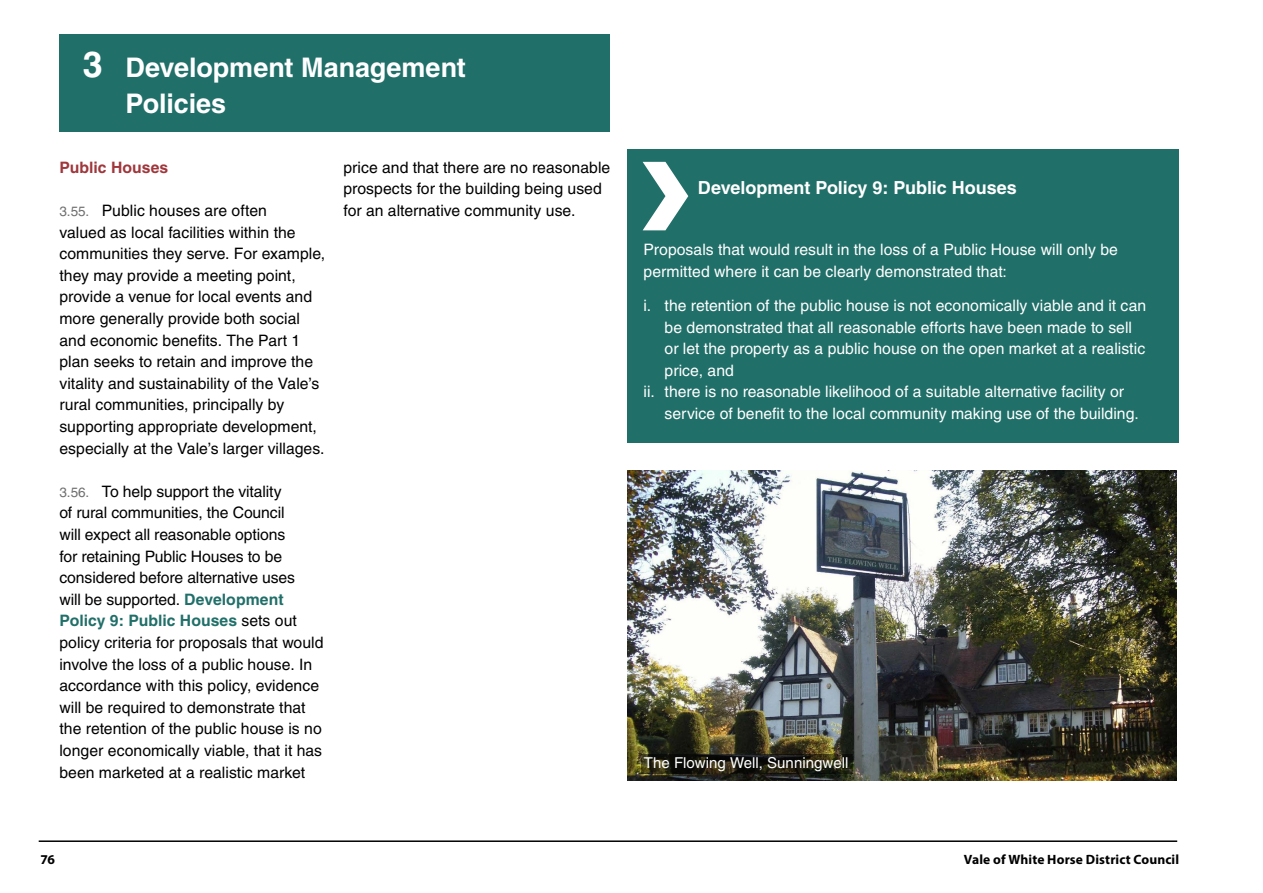
<style>
.page{position:relative;width:1263px;height:893px;background:#fff}
.page>*{position:absolute;margin:0;border:0;box-sizing:border-box;transform-origin:0 0}
.t1{font:700 27px/36px "Helvetica";letter-spacing:-.005em;color:#fff}
.t2{font:700 18px "Helvetica";letter-spacing:-.005em;color:#fff}
.t3{font:15.75px/21.6px "Helvetica";color:#000}
.t4{font:15.75px/21.6px "Helvetica";color:#fff}
.t5{font:700 15.75px "Helvetica";letter-spacing:.005em;color:#9f373c}
.t6{font:15px "Helvetica";letter-spacing:.005em;color:#fff}
.t7{font:700 13.5px "Myriad Pro";letter-spacing:.01em;color:#000}
.s1{font-size:36px}
.s2{font-size:13.5px;color:#706f6f}
.s3{font-weight:700;color:#216f69}
</style>
<div class="page">
<hr style="left:39px;top:840px;width:1138px;height:2px;background:#000">
<div style="left:627px;top:149px;width:552px;height:293px;background:#216f69"></div>
<svg style="left:643px;top:162px;width:45px;height:68px"></svg>
<div style="left:60px;top:34px;width:550px;height:97px;background:#216f69"></div>
<img style="left:627px;top:471px;width:550px;height:309px">
<svg style="left:641px;top:754px;width:212px;height:20px;background:#1e1c0f"></svg>
<h1 class="t1" style="left:125px;top:49px;width:342px;text-indent:-43px"><span class="s1">3</span> Development Management<br>Policies</h1>
<p class="t5" style="left:59px;top:158px;width:110px">Public Houses</p>
<p class="t3" style="left:59px;top:200px;width:267px"><span class="s2">3.55.</span> Public houses are often<br>valued as local facilities within the communities they serve. For example, they may provide a meeting point, provide a venue for local events and more generally provide both social and economic benefits. The Part 1 plan seeks to retain and improve the vitality and sustainability of the Vale’s rural communities, principally by supporting appropriate development, especially at the Vale’s larger villages.</p>
<p class="t3" style="left:59px;top:480px;width:266px"><span class="s2">3.56.</span> To help support the vitality<br>of rural communities, the Council<br>will expect all reasonable options<br>for retaining Public Houses to be considered before alternative uses<br>will be supported. <span class="s3">Development Policy 9: Public Houses</span> sets out policy criteria for proposals that would involve the loss of a public house. In accordance with this policy, evidence will be required to demonstrate that the retention of the public house is no longer economically viable, that it has been marketed at a realistic market</p>
<p class="t3" style="left:343px;top:156px;width:268px">price and that there are no reasonable prospects for the building being used for an alternative community use.</p>
<p class="t2" style="left:698px;top:177px;width:320px">Development Policy 9: Public Houses</p>
<p class="t4" style="left:644px;top:239px;width:476px">Proposals that would result in the loss of a Public House will only be permitted where it can be clearly demonstrated that:</p>
<p class="t4" style="left:644px;top:295px;width:504px">i. the retention of the public house is not economically viable and it can</p>
<p class="t4" style="left:665px;top:316px;width:469px">be demonstrated that all reasonable efforts have been made to sell</p>
<p class="t4" style="left:665px;top:338px;width:482px">or let the property as a public house on the open market at a realistic</p>
<p class="t4" style="left:665px;top:359px;width:71px">price, and</p>
<p class="t4" style="left:644px;top:381px;width:482px">ii. there is no reasonable likelihood of a suitable alternative facility or</p>
<p class="t4" style="left:665px;top:403px;width:476px">service of benefit to the local community making use of the building.</p>
<p class="t6" style="left:644px;top:754px;width:206px">The Flowing Well, Sunningwell</p>
<p class="t7" style="left:40px;top:851px;width:16px">76</p>
<p class="t7" style="left:964px;top:851px;width:217px">Vale of White Horse District Council</p>
</div>
